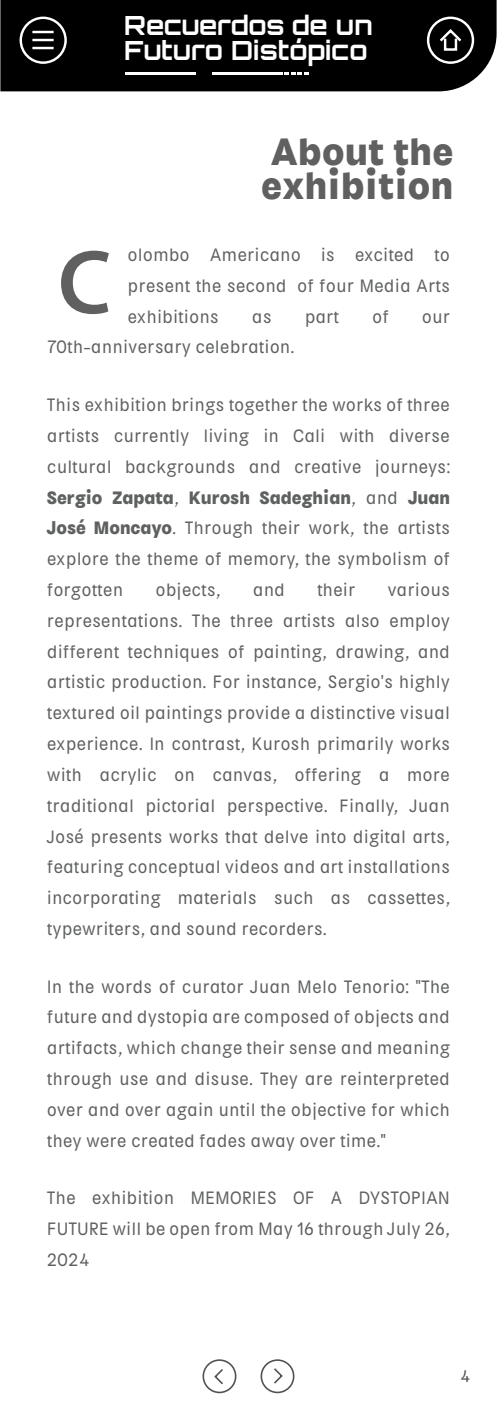
<style>
.page{position:relative;width:497px;height:1417px;background:#fff}
.page>*{position:absolute;margin:0;border:0;box-sizing:border-box;transform-origin:0 0}
.t1{font:600 91.2px "Myriad Pro";color:#606060}
.t2{font:40.8px/33.7px "Kiffo BT Bold";letter-spacing:.01em;color:#606060}
.t3{font:26.4px/25.5px "Orbitron";color:#fff}
.t4{font:19.2px/30.8px "Kiffo BT Regular";color:#5f6161;text-align:justify}
.t5{font:19.2px "Kiffo BT Bold";color:#5f6161}
.t6{font:18px "Kiffo BT Regular";color:#505154}
.s1{font-family:"Kiffo BT Regular"}
.s2{font-family:"Kiffo BT Bold"}
</style>
<div class="page">
<svg style="left:274px;top:1368px;width:9px;height:16px"></svg>
<div style="left:260px;top:1359px;width:34px;height:33px;border:2px solid #505154;border-radius:50%"></div>
<svg style="left:214px;top:1369px;width:9px;height:16px"></svg>
<div style="left:202px;top:1359px;width:34px;height:33px;border:2px solid #505154;border-radius:50%"></div>
<div style="left:0;top:0;width:496px;height:91px;background:#000"></div>
<svg style="left:437px;top:27px;width:27px;height:17px"></svg>
<div style="left:427px;top:17px;width:47px;height:47px;border:2px solid #fff;border-radius:50%"></div>
<div style="left:444px;top:37px;width:13px;height:14px;border:2px solid #fff"></div>
<div style="left:20px;top:17px;width:47px;height:47px;border:2px solid #fff;border-radius:50%"></div>
<hr style="left:32px;top:31px;width:22px;height:2px;background:#fff">
<hr style="left:32px;top:39px;width:22px;height:2px;background:#fff">
<hr style="left:32px;top:47px;width:22px;height:2px;background:#fff">
<hr style="left:126px;top:73px;width:70px;height:2px;background:#fff">
<hr style="left:212px;top:73px;width:71px;height:2px;background:#fff">
<svg style="left:284px;top:73px;width:24px;height:2px"></svg>
<h3 class="t3" style="left:124px;top:12px;width:250px">Recuerdos de un<br>Futuro Distópico</h3>
<h2 class="t2" style="left:261px;top:135px;width:194px">About the exhibition</h2>
<p class="t4" style="left:127px;top:239px;width:324px">olombo Americano is excited to present the second of four Media Arts exhibitions</p>
<h1 class="t1" style="left:58px;top:224px;width:55px">C</h1>
<p class="t4" style="left:252px;top:301px;width:21px">as</p>
<p class="t4" style="left:305px;top:301px;width:36px">part</p>
<p class="t4" style="left:372px;top:301px;width:18px">of</p>
<p class="t4" style="left:422px;top:301px;width:30px">our</p>
<p class="t4" style="left:47px;top:332px;width:249px">70th-anniversary celebration.</p>
<p class="t4" style="left:47px;top:389px;width:405px">This exhibition brings together the works of three artists currently living in Cali with diverse cultural backgrounds and creative journeys:</p>
<p class="t5" style="left:47px;top:485px;width:405px">Sergio Zapata<span class="s1">,</span> Kurosh Sadeghian<span class="s1">, and</span> Juan</p>
<p class="t4" style="left:47px;top:513px;width:405px"><span class="s2">José Moncayo</span>. Through their work, the artists explore the theme of memory, the symbolism of forgotten</p>
<p class="t4" style="left:47px;top:574px;width:405px;text-indent:341px">various representations. The three artists also employ different techniques of painting, drawing, and artistic production. For instance, Sergio's highly textured oil paintings provide a distinctive visual experience. In contrast, Kurosh primarily works with acrylic on canvas, offering a more traditional pictorial perspective. Finally, Juan José presents works that delve into digital arts, featuring conceptual videos and art installations incorporating materials such as cassettes, typewriters, and sound recorders.</p>
<p class="t4" style="left:155px;top:574px;width:67px">objects,</p>
<p class="t4" style="left:253px;top:574px;width:34px">and</p>
<p class="t4" style="left:317px;top:574px;width:40px">their</p>
<p class="t4" style="left:47px;top:971px;width:405px">In the words of curator Juan Melo Tenorio: "The future and dystopia are composed of objects and artifacts, which change their sense and meaning through use and disuse. They are reinterpreted over and over again until the objective for which they were created fades away over time."</p>
<p class="t4" style="left:47px;top:1182px;width:405px">The exhibition MEMORIES OF A DYSTOPIAN FUTURE will be open from May 16 through July 26, 2024</p>
<p class="t6" style="left:460px;top:1365px;width:12px">4</p>
</div>
